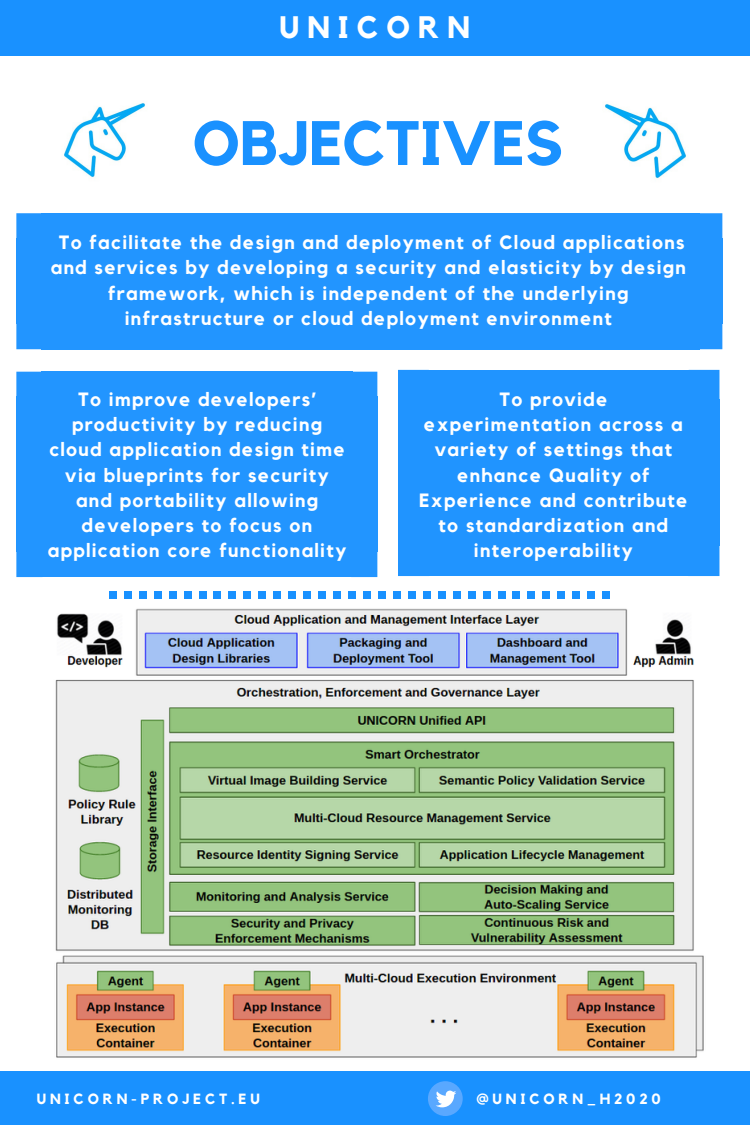
<style>
.page{position:relative;width:750px;height:1125px;background:#fff}
.page>*{position:absolute;margin:0;border:0;box-sizing:border-box;transform-origin:0 0}
.t1{font:700 61.88px "Kollektif";color:#1991ff}
.t2{font:700 31px "Kollektif";letter-spacing:.26em;color:#fff}
.t3{font:700 19.12px/25.2px "Kollektif";letter-spacing:.07em;color:#fff;text-align:center}
.t4{font:700 14.75px "Kollektif";letter-spacing:.26em;color:#fff}
</style>
<div class="page">
<div style="left:422px;top:397px;width:273px;height:151px;background:#2094ff"></div>
<div style="left:428px;top:545px;width:262px;height:18px;background:#2094ff"></div>
<div style="left:428px;top:561px;width:262px;height:15px;background:#2094ff"></div>
<svg style="left:690px;top:546px;width:29px;height:30px"></svg>
<div style="left:411px;top:400px;width:17px;height:146px;background:#2094ff"></div>
<div style="left:398px;top:400px;width:15px;height:146px;background:#2094ff"></div>
<svg style="left:398px;top:546px;width:30px;height:30px"></svg>
<div style="left:689px;top:400px;width:18px;height:146px;background:#2094ff"></div>
<div style="left:705px;top:400px;width:14px;height:146px;background:#2094ff"></div>
<svg style="left:690px;top:370px;width:29px;height:30px"></svg>
<div style="left:428px;top:383px;width:262px;height:17px;background:#2094ff"></div>
<div style="left:428px;top:370px;width:262px;height:15px;background:#2094ff"></div>
<svg style="left:398px;top:370px;width:30px;height:30px"></svg>
<div style="left:34px;top:394px;width:325px;height:161px;background:#2295ff"></div>
<div style="left:41px;top:552px;width:312px;height:14px;background:#2295ff"></div>
<div style="left:41px;top:565px;width:312px;height:12px;background:#2295ff"></div>
<svg style="left:353px;top:552px;width:24px;height:25px"></svg>
<div style="left:27px;top:397px;width:15px;height:155px;background:#2295ff"></div>
<div style="left:16px;top:397px;width:13px;height:155px;background:#2295ff"></div>
<svg style="left:16px;top:552px;width:25px;height:25px"></svg>
<div style="left:352px;top:397px;width:15px;height:155px;background:#2295ff"></div>
<div style="left:365px;top:397px;width:12px;height:155px;background:#2295ff"></div>
<svg style="left:353px;top:372px;width:24px;height:25px"></svg>
<div style="left:41px;top:382px;width:312px;height:15px;background:#2295ff"></div>
<div style="left:41px;top:372px;width:312px;height:12px;background:#2295ff"></div>
<svg style="left:16px;top:372px;width:25px;height:25px"></svg>
<div style="left:0;top:1072px;width:750px;height:53px;background:#1991ff"></div>
<div style="left:428px;top:1081px;width:35px;height:35px;background:#59a8ff;border-radius:50%"></div>
<svg style="left:436px;top:1091px;width:20px;height:16px"></svg>
<div style="left:0;top:0;width:750px;height:55px;background:#1991ff"></div>
<div style="left:27px;top:237px;width:686px;height:88px;background:#2295ff"></div>
<div style="left:41px;top:324px;width:659px;height:15px;background:#2295ff"></div>
<div style="left:41px;top:337px;width:659px;height:12px;background:#2295ff"></div>
<svg style="left:700px;top:324px;width:22px;height:25px"></svg>
<div style="left:16px;top:238px;width:13px;height:86px;background:#2295ff"></div>
<svg style="left:16px;top:324px;width:25px;height:25px"></svg>
<div style="left:710px;top:238px;width:12px;height:86px;background:#2295ff"></div>
<svg style="left:700px;top:213px;width:22px;height:25px"></svg>
<div style="left:41px;top:224px;width:659px;height:15px;background:#2295ff"></div>
<div style="left:41px;top:213px;width:659px;height:13px;background:#2295ff"></div>
<svg style="left:16px;top:213px;width:25px;height:25px"></svg>
<div style="left:393px;top:591px;width:8px;height:7px;background:#1991ff"></div>
<div style="left:378px;top:591px;width:8px;height:7px;background:#1991ff"></div>
<div style="left:363px;top:591px;width:8px;height:7px;background:#1991ff"></div>
<div style="left:333px;top:591px;width:8px;height:7px;background:#1991ff"></div>
<div style="left:318px;top:591px;width:8px;height:7px;background:#1991ff"></div>
<div style="left:348px;top:591px;width:8px;height:7px;background:#1991ff"></div>
<div style="left:303px;top:591px;width:8px;height:7px;background:#1991ff"></div>
<div style="left:139px;top:591px;width:7px;height:7px;background:#1991ff"></div>
<div style="left:154px;top:591px;width:7px;height:7px;background:#1991ff"></div>
<div style="left:169px;top:591px;width:7px;height:7px;background:#1991ff"></div>
<div style="left:124px;top:591px;width:7px;height:7px;background:#1991ff"></div>
<div style="left:109px;top:591px;width:8px;height:7px;background:#1991ff"></div>
<div style="left:199px;top:591px;width:7px;height:7px;background:#1991ff"></div>
<div style="left:244px;top:591px;width:7px;height:7px;background:#1991ff"></div>
<div style="left:259px;top:591px;width:7px;height:7px;background:#1991ff"></div>
<div style="left:274px;top:591px;width:7px;height:7px;background:#1991ff"></div>
<div style="left:214px;top:591px;width:7px;height:7px;background:#1991ff"></div>
<div style="left:289px;top:591px;width:7px;height:7px;background:#1991ff"></div>
<div style="left:229px;top:591px;width:7px;height:7px;background:#1991ff"></div>
<div style="left:184px;top:591px;width:7px;height:7px;background:#1991ff"></div>
<div style="left:602px;top:591px;width:8px;height:7px;background:#1991ff"></div>
<div style="left:438px;top:591px;width:7px;height:7px;background:#1991ff"></div>
<div style="left:453px;top:591px;width:7px;height:7px;background:#1991ff"></div>
<div style="left:468px;top:591px;width:7px;height:7px;background:#1991ff"></div>
<div style="left:423px;top:591px;width:8px;height:7px;background:#1991ff"></div>
<div style="left:408px;top:591px;width:8px;height:7px;background:#1991ff"></div>
<div style="left:498px;top:591px;width:7px;height:7px;background:#1991ff"></div>
<div style="left:543px;top:591px;width:7px;height:7px;background:#1991ff"></div>
<div style="left:558px;top:591px;width:7px;height:7px;background:#1991ff"></div>
<div style="left:573px;top:591px;width:7px;height:7px;background:#1991ff"></div>
<div style="left:513px;top:591px;width:7px;height:7px;background:#1991ff"></div>
<div style="left:588px;top:591px;width:7px;height:7px;background:#1991ff"></div>
<div style="left:528px;top:591px;width:7px;height:7px;background:#1991ff"></div>
<div style="left:483px;top:591px;width:7px;height:7px;background:#1991ff"></div>
<img style="left:64px;top:103px;width:81px;height:75px">
<img style="left:605px;top:104px;width:81px;height:75px">
<img style="left:55px;top:608px;width:649px;height:450px">
<h2 class="t2" style="left:279px;top:13px;width:192px">UNICORN</h2>
<h1 class="t1" style="left:193px;top:115px;width:372px">OBJECTIVES</h1>
<p class="t3" style="left:51px;top:230px;width:637px">To facilitate the design and deployment of Cloud applications and services by developing a security and elasticity by design framework, which is independent of the underlying infrastructure or cloud deployment environment</p>
<p class="t3" style="left:48px;top:387px;width:300px">To improve developers’ productivity by reducing cloud application design time via blueprints for security and portability allowing developers to focus on application core functionality</p>
<p class="t3" style="left:419px;top:387px;width:270px">To provide experimentation across a variety of settings that enhance Quality of<br>Experience and contribute to standardization and interoperability</p>
<p class="t4" style="left:37px;top:1092px;width:225px">UNICORN-PROJECT.EU</p>
<p class="t4" style="left:476px;top:1092px;width:186px">@UNICORN_H2020</p>
</div>
